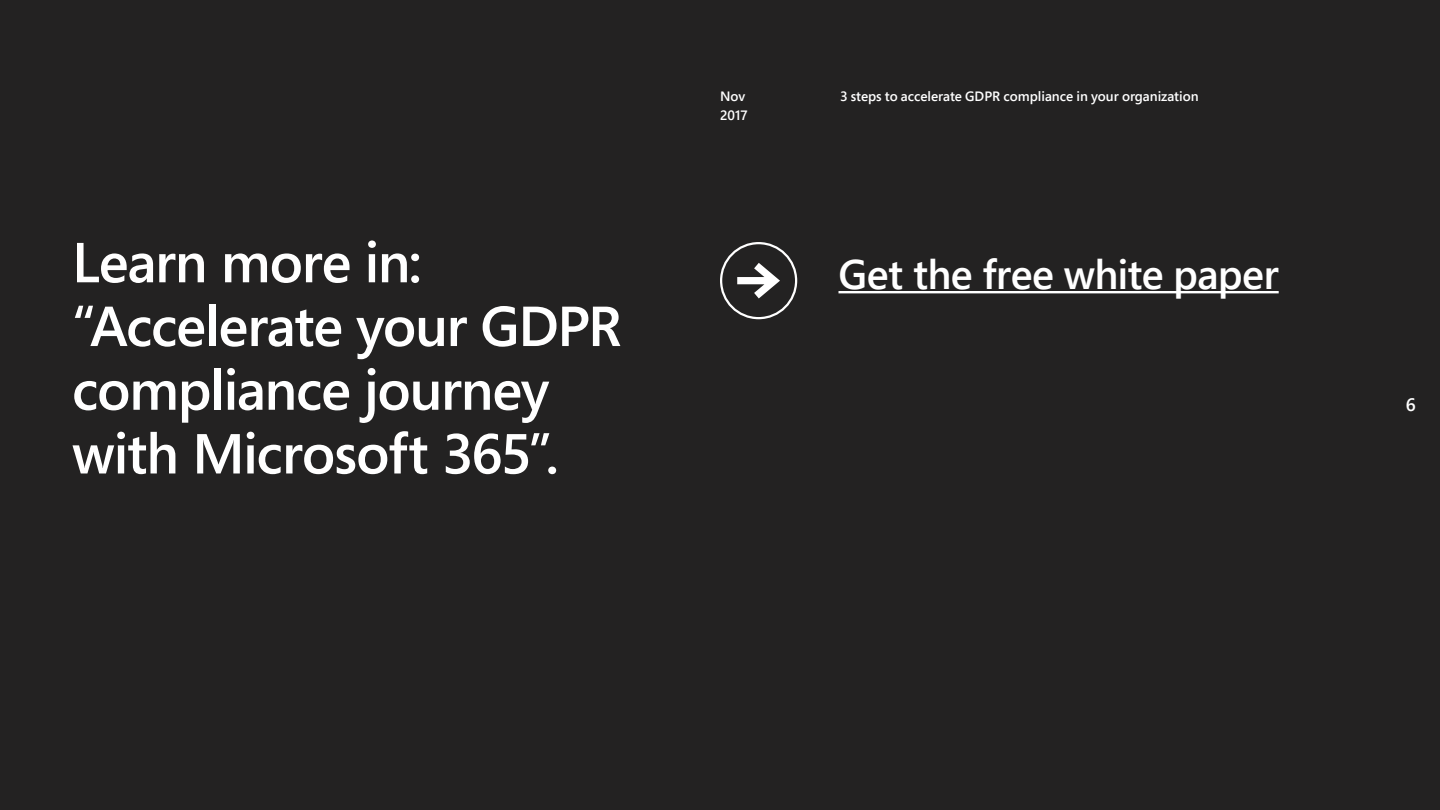
<style>
.page{position:relative;width:1440px;height:810px;background:#232222}
.page>*{position:absolute;margin:0;border:0;box-sizing:border-box;transform-origin:0 0}
.t1{font:600 56.25px/63.8px "Segoe Pro";letter-spacing:-.025em;color:#fff}
.t2{font:600 41.25px "Segoe Pro";letter-spacing:-.015em;color:#fff}
.t3{font:600 18px "Segoe Pro";color:#fff}
.t4{font:600 13.5px/18.8px "Segoe Pro";color:#fff}
</style>
<div class="page">
<hr style="left:838px;top:291px;width:441px;height:2px;background:#fff">
<div style="left:720px;top:242px;width:77px;height:77px;border:2px solid #fff;border-radius:50%"></div>
<svg style="left:737px;top:263px;width:43px;height:35px"></svg>
<p class="t1" style="left:72px;top:229px;width:551px">Learn more in: “Accelerate your GDPR compliance journey with Microsoft 365”.</p>
<p class="t4" style="left:720px;top:86px;width:29px">Nov<br>2017</p>
<p class="t4" style="left:840px;top:86px;width:360px">3 steps to accelerate GDPR compliance in your organization</p>
<p class="t2" style="left:838px;top:246px;width:442px">Get the free white paper</p>
<p class="t3" style="left:1406px;top:392px;width:12px">6</p>
</div>
